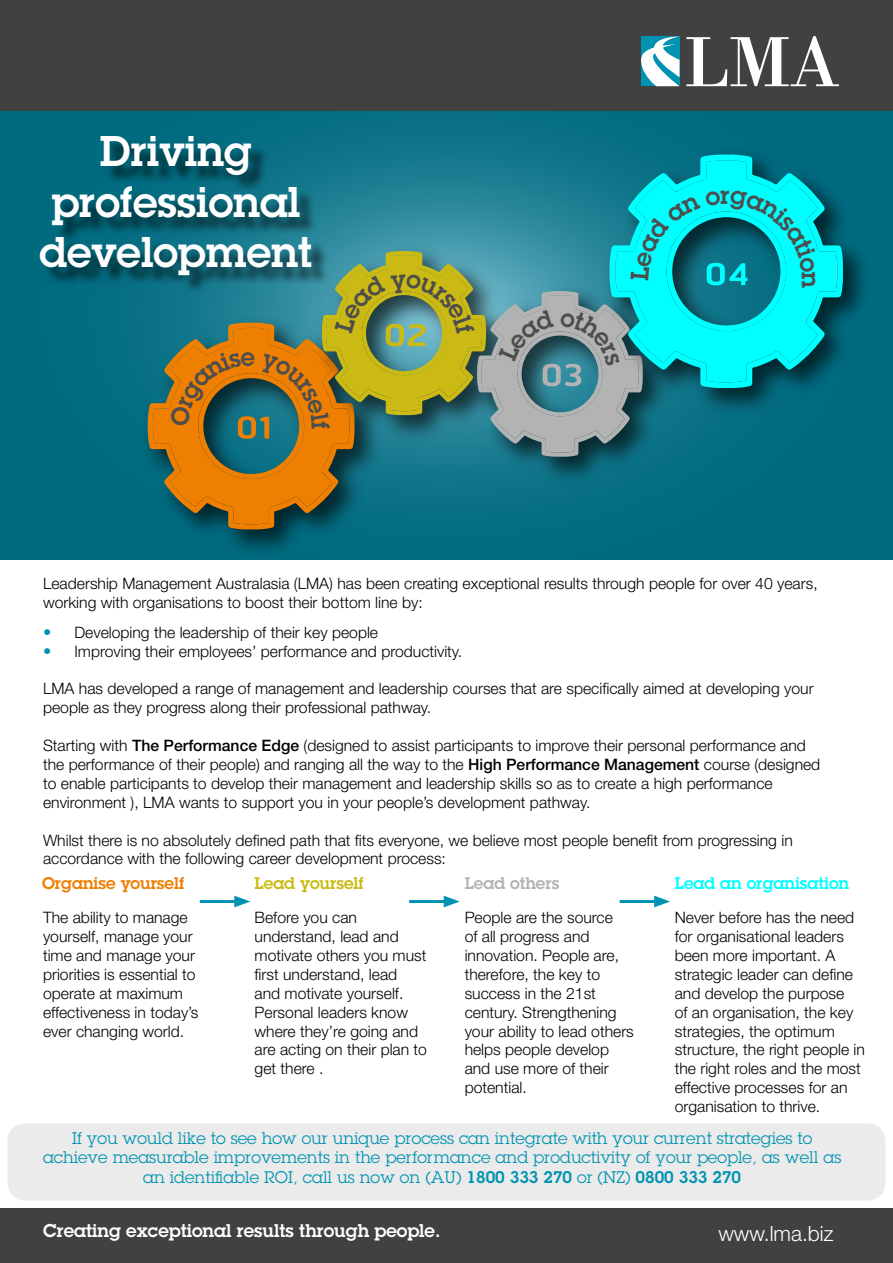
<style>
.page{position:relative;width:893px;height:1263px;background:#fff}
.page>*{position:absolute;margin:0;border:0;box-sizing:border-box;transform-origin:0 0}
.t1{font:600 42px/50.4px "Lubalin Graph Std";color:#fff;text-align:center}
.t2{font:300 21px "Helvetica Neue LT Pro";color:#fff}
.t3{font:600 18px "Lubalin Graph Std";color:#fff}
.t4{font:16.5px/19.8px "Lubalin Graph Std";color:#0093b1;text-align:center}
.t5{font:600 16.5px "Lubalin Graph Std";color:#0ff}
.t6{font:600 16.5px "Lubalin Graph Std";color:#ee7f00}
.t7{font:600 16.5px "Lubalin Graph Std";color:#c9bb14}
.t8{font:600 16.5px "Lubalin Graph Std";color:#b4b2b5}
.t9{font:300 15.75px/18.9px "Helvetica Neue LT Pro";color:#000}
.s1{font-size:16.5px;color:#0093b1}
.s2{font-weight:500}
.s3{font-weight:600}
</style>
<div class="page">
<svg style="left:0;top:111px;width:893px;height:448px;background:#036c81"></svg>
<img style="left:135px;top:309px;width:253px;height:250px">
<img style="left:596px;top:141px;width:281px;height:281px">
<svg style="left:609px;top:155px;width:234px;height:233px;background:#028191"></svg>
<svg style="left:615px;top:160px;width:222px;height:222px;background:#019aa5"></svg>
<div style="left:0;top:0;width:893px;height:111px;background:#414142"></div>
<svg style="left:686px;top:36px;width:153px;height:50px"></svg>
<svg style="left:641px;top:36px;width:38px;height:50px;background:#8dcedc"></svg>
<div style="left:43px;top:138px;width:287px;height:156px;background:#000;opacity:.65"></div>
<hr style="left:200px;top:900px;width:40px;height:3px;background:#0093b1">
<svg style="left:234px;top:896px;width:16px;height:11px"></svg>
<hr style="left:409px;top:900px;width:40px;height:3px;background:#0093b1">
<svg style="left:444px;top:896px;width:16px;height:11px"></svg>
<hr style="left:620px;top:900px;width:40px;height:3px;background:#0093b1">
<svg style="left:654px;top:896px;width:16px;height:11px"></svg>
<div style="left:7px;top:1123px;width:878px;height:78px;background:#ebebeb;border-radius:18px"></div>
<div style="left:0;top:1209px;width:893px;height:54px;background:#414142"></div>
<svg style="left:148px;top:190px;width:668px;height:340px;background:#40897e"></svg>
<h1 class="t1" style="left:39px;top:125px;width:274px">Driving professional development</h1>
<p class="t9" style="left:43px;top:573px;width:776px">Leadership Management Australasia (LMA) has been creating exceptional results through people for over 40 years, working with organisations to boost their bottom line by:</p>
<p class="t9" style="left:43px;top:622px;width:337px"><span class="s1">•</span> Developing the leadership of their key people</p>
<p class="t9" style="left:43px;top:641px;width:421px"><span class="s1">•</span> Improving their employees’ performance and productivity.</p>
<p class="t9" style="left:43px;top:679px;width:772px">LMA has developed a range of management and leadership courses that are specifically aimed at developing your people as they progress along their professional pathway.</p>
<p class="t9" style="left:43px;top:736px;width:779px">Starting with <span class="s2">The Performance Edge</span> (designed to assist participants to improve their personal performance and the performance of their people) and ranging all the way to the <span class="s2">High Performance Management</span> course (designed to enable participants to develop their management and leadership skills so as to create a high performance environment ), LMA wants to support you in your people’s development pathway.</p>
<p class="t9" style="left:43px;top:830px;width:751px">Whilst there is no absolutely defined path that fits everyone, we believe most people benefit from progressing in accordance with the following career development process:</p>
<p class="t6" style="left:42px;top:872px;width:144px">Organise yourself</p>
<p class="t7" style="left:255px;top:872px;width:111px">Lead yourself</p>
<p class="t8" style="left:465px;top:872px;width:96px">Lead others</p>
<p class="t5" style="left:675px;top:872px;width:176px">Lead an organisation</p>
<p class="t9" style="left:43px;top:908px;width:157px">The ability to manage yourself, manage your time and manage your priorities is essential to operate at maximum effectiveness in today’s ever changing world.</p>
<p class="t9" style="left:675px;top:908px;width:192px">Never before has the need for organisational leaders been more important. A strategic leader can define and develop the purpose<br>of an organisation, the key strategies, the optimum structure, the right people in the right roles and the most effective processes for an organisation to thrive.</p>
<p class="t9" style="left:255px;top:908px;width:174px">Before you can understand, lead and motivate others you must first understand, lead<br>and motivate yourself.<br>Personal leaders know where they’re going and are acting on their plan to get there .</p>
<p class="t9" style="left:465px;top:908px;width:171px">People are the source<br>of all progress and innovation. People are, therefore, the key to success in the 21st century. Strengthening your ability to lead others helps people develop and use more of their potential.</p>
<p class="t4" style="left:43px;top:1127px;width:800px">If you would like to see how our unique process can integrate with your current strategies to achieve measurable improvements in the performance and productivity of your people, as well as an identifiable ROI, call us now on (AU) <span class="s3">1800 333 270</span> or (NZ) <span class="s3">0800 333 270</span></p>
<p class="t3" style="left:43px;top:1218px;width:399px">Creating exceptional results through people.</p>
<h2 class="t2" style="left:718px;top:1220px;width:117px">www.lma.biz</h2>
</div>
